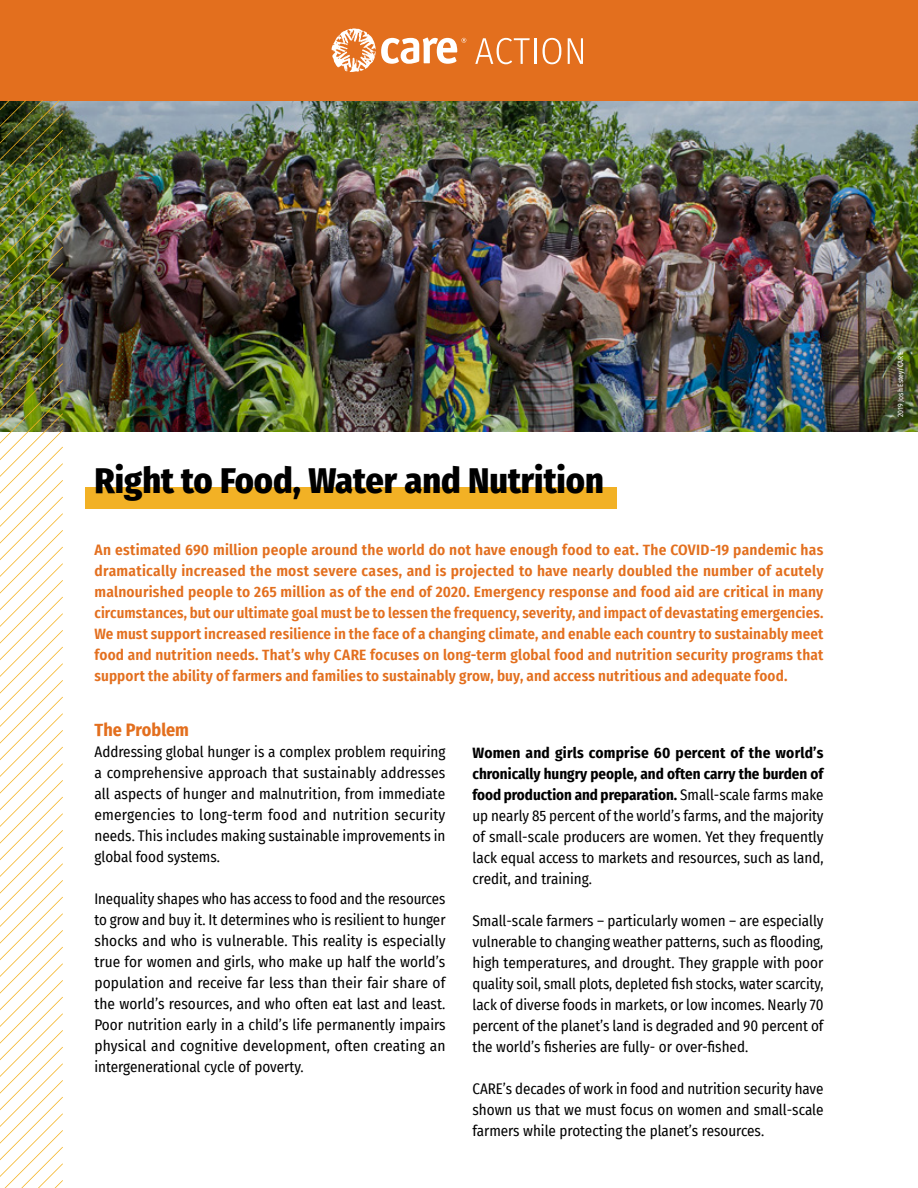
<style>
.page{position:relative;width:918px;height:1188px;background:#fff}
.page>*{position:absolute;margin:0;border:0;box-sizing:border-box;transform-origin:0 0}
.t1{font:800 36px "Fira Sans Condensed";color:#000}
.t2{font:700 18px "Fira Sans Condensed";color:#e36f1e}
.t3{font:15px/21px "Fira Sans Condensed";color:#000;text-align:justify}
.t4{font:600 15px/21px "Fira Sans Condensed";letter-spacing:.01em;color:#e36f1e;text-align:justify}
.t5{font:7.5px "Fira Sans Condensed";color:#fff}
.s1{font-weight:700}
</style>
<div class="page">
<img style="left:63px;top:100px;width:855px;height:332px">
<div style="left:0;top:0;width:918px;height:100px;background:#e36f1e"></div>
<svg style="left:332px;top:28px;width:134px;height:44px"></svg>
<svg style="left:475px;top:38px;width:55px;height:26px"></svg>
<hr style="left:534px;top:38px;width:2px;height:26px;background:#fff">
<svg style="left:543px;top:38px;width:18px;height:26px"></svg>
<svg style="left:568px;top:38px;width:15px;height:26px"></svg>
<img style="left:0;top:100px;width:63px;height:1088px">
<div style="left:86px;top:487px;width:531px;height:22px;background:#f2b125"></div>
<h1 class="t1" style="left:94px;top:450px;width:511px">Right to Food, Water and Nutrition</h1>
<p class="t4" style="left:94px;top:538px;width:731px">An estimated 690 million people around the world do not have enough food to eat. The COVID-19 pandemic has dramatically increased the most severe cases, and is projected to have nearly doubled the number of acutely malnourished people to 265 million as of the end of 2020. Emergency response and food aid are critical in many circumstances, but our ultimate goal must be to lessen the frequency, severity, and impact of devastating emergencies.<br>We must support increased resilience in the face of a changing climate, and enable each country to sustainably meet food and nutrition needs. That’s why CARE focuses on long-term global food and nutrition security programs that support the ability of farmers and families to sustainably grow, buy, and access nutritious and adequate food.</p>
<p class="t2" style="left:94px;top:715px;width:96px">The Problem</p>
<p class="t3" style="left:94px;top:741px;width:353px">Addressing global hunger is a complex problem requiring a comprehensive approach that sustainably addresses all aspects of hunger and malnutrition, from immediate emergencies to long-term food and nutrition security needs. This includes making sustainable improvements in global food systems.</p>
<p class="t3" style="left:94px;top:888px;width:353px">Inequality shapes who has access to food and the resources to grow and buy it. It determines who is resilient to hunger shocks and who is vulnerable. This reality is especially true for women and girls, who make up half the world’s population and receive far less than their fair share of the world’s resources, and who often eat last and least.<br>Poor nutrition early in a child’s life permanently impairs physical and cognitive development, often creating an intergenerational cycle of poverty.</p>
<p class="t3" style="left:472px;top:741px;width:353px"><span class="s1">Women and girls comprise 60 percent of the world’s chronically hungry people, and often carry the burden of food production and preparation.</span> Small-scale farms make up nearly 85 percent of the world’s farms, and the majority of small-scale producers are women. Yet they frequently lack equal access to markets and resources, such as land, credit, and training.</p>
<p class="t3" style="left:472px;top:909px;width:353px">Small-scale farmers – particularly women – are especially vulnerable to changing weather patterns, such as flooding, high temperatures, and drought. They grapple with poor quality soil, small plots, depleted fish stocks, water scarcity, lack of diverse foods in markets, or low incomes. Nearly 70 percent of the planet’s land is degraded and 90 percent of the world’s fisheries are fully- or over-fished.</p>
<p class="t3" style="left:472px;top:1077px;width:353px">CARE’s decades of work in food and nutrition security have shown us that we must focus on women and small-scale farmers while protecting the planet’s resources.</p>
<p class="t5" style="left:895px;top:417px;width:67px;rotate:-90deg">2019 Josh Estey/CARE</p>
</div>
